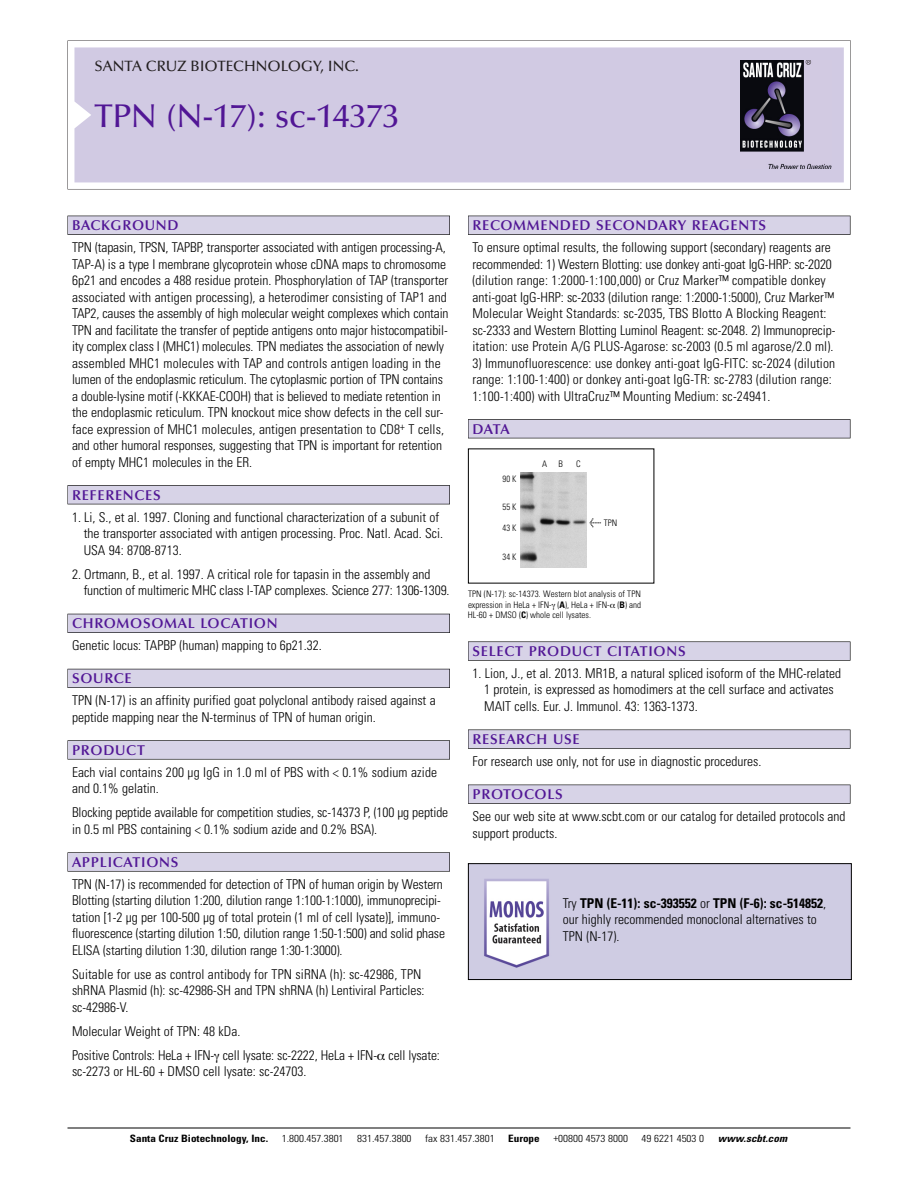
<style>
.page{position:relative;width:918px;height:1188px;background:#fff}
.page>*{position:absolute;margin:0;border:0;box-sizing:border-box;transform-origin:0 0}
.t1{font:500 33px "Optima";color:#511695}
.t2{font:500 15px "Optima";color:#231f20}
.t3{font:600 14.25px "Optima";letter-spacing:.05em;color:#511695}
.t4{font:300 condensed 13.5px/16.5px "Univers";color:#000}
.t5{font:300 condensed 10.2px "Univers";color:#000;scale:1.1 1}
.t6{font:700 condensed 10.2px "Univers";color:#000;scale:1.1 1}
.t7{font:italic 700 condensed 10.2px "Univers";letter-spacing:.005em;color:#000;scale:1.1 1}
.t8{font:300 condensed 9px/10.5px "Univers";color:#000;text-align:justify}
.t9{font:300 condensed 9px "Univers";color:#000;scale:.95 1}
.s1{font-family:"Meta Plus";font-weight:400;font-stretch:normal;font-size:10.5px}
.s2{font-weight:700}
</style>
<div class="page">
<svg style="left:68px;top:40px;width:783px;height:149px"></svg>
<div style="left:74px;top:47px;width:770px;height:135px;background:#d1cae3"></div>
<img style="left:741px;top:60px;width:90px;height:108px">
<div style="left:68px;top:216px;width:382px;height:19px;background:#525155"></div>
<div style="left:68px;top:216px;width:381px;height:18px;background:#d7d3e7"></div>
<div style="left:68px;top:485px;width:382px;height:19px;background:#525155"></div>
<div style="left:68px;top:486px;width:381px;height:18px;background:#d7d3e7"></div>
<div style="left:68px;top:614px;width:382px;height:19px;background:#525158"></div>
<div style="left:68px;top:614px;width:381px;height:18px;background:#d7d3e7"></div>
<div style="left:68px;top:669px;width:382px;height:19px;background:#54535a"></div>
<div style="left:68px;top:669px;width:381px;height:18px;background:#d7d3e7"></div>
<svg style="left:68px;top:740px;width:382px;height:20px"></svg>
<div style="left:68px;top:741px;width:381px;height:18px;background:#d7d3e7"></div>
<div style="left:68px;top:852px;width:382px;height:20px;background:#626263"></div>
<div style="left:68px;top:853px;width:381px;height:18px;background:#d7d3e7"></div>
<div style="left:468px;top:216px;width:382px;height:19px;background:#525155"></div>
<div style="left:468px;top:216px;width:382px;height:18px;background:#d7d3e7"></div>
<div style="left:468px;top:419px;width:382px;height:19px;background:#525155"></div>
<div style="left:468px;top:420px;width:382px;height:18px;background:#d7d3e7"></div>
<svg style="left:468px;top:641px;width:382px;height:20px"></svg>
<div style="left:468px;top:642px;width:382px;height:18px;background:#d7d3e7"></div>
<div style="left:468px;top:730px;width:382px;height:19px;background:#575759"></div>
<div style="left:468px;top:730px;width:382px;height:18px;background:#d7d3e7"></div>
<div style="left:468px;top:785px;width:382px;height:19px;background:#545356"></div>
<div style="left:468px;top:785px;width:382px;height:18px;background:#d7d3e7"></div>
<hr style="left:68px;top:1128px;width:782px;height:1px;background:#000">
<img style="left:520px;top:473px;width:66px;height:94px">
<img style="left:470px;top:865px;width:380px;height:113px">
<div style="left:468px;top:863px;width:384px;height:117px;border:1px solid #000"></div>
<p class="t2" style="left:94px;top:61px;width:266px">SANTA CRUZ BIOTECHNOLOGY, INC.</p>
<h1 class="t1" style="left:94px;top:103px;width:306px">TPN (N-17): sc-14373</h1>
<p class="t3" style="left:72px;top:219px;width:108px">BACKGROUND</p>
<p class="t4" style="left:72px;top:240px;width:378px">TPN (tapasin, TPSN, TAPBP, transporter associated with antigen processing-A, TAP-A) is a type I membrane glycoprotein whose cDNA maps to chromosome 6p21 and encodes a 488 residue protein. Phosphorylation of TAP (transporter associated with antigen processing), a heterodimer consisting of TAP1 and TAP2, causes the assembly of high molecular weight complexes which contain TPN and facilitate the transfer of peptide antigens onto major histocompatibil&shy;ity complex class I (MHC1) molecules. TPN mediates the association of newly assembled MHC1 molecules with TAP and controls antigen loading in the lumen of the endoplasmic reticulum. The cytoplasmic portion of TPN contains a double-lysine motif (-KKKAE-COOH) that is believed to mediate retention in the endoplasmic reticulum. TPN knockout mice show defects in the cell sur&shy;face expression of MHC1 molecules, antigen presentation to CD8<sup>+</sup> T cells, and other humoral responses, suggesting that TPN is important for retention of empty MHC1 molecules in the ER.</p>
<p class="t3" style="left:72px;top:489px;width:90px">REFERENCES</p>
<p class="t4" style="left:84px;top:510px;width:361px;text-indent:-12px">1. Li, S., et al. 1997. Cloning and functional characterization of a subunit of the transporter associated with antigen processing. Proc. Natl. Acad. Sci.<br>USA 94: 8708-8713.</p>
<p class="t4" style="left:84px;top:567px;width:367px;text-indent:-12px">2. Ortmann, B., et al. 1997. A critical role for tapasin in the assembly and function of multimeric MHC class I-TAP complexes. Science 277: 1306-1309.</p>
<p class="t3" style="left:72px;top:618px;width:207px">CHROMOSOMAL LOCATION</p>
<p class="t4" style="left:72px;top:638px;width:251px">Genetic locus: TAPBP (human) mapping to 6p21.32.</p>
<p class="t3" style="left:72px;top:673px;width:61px">SOURCE</p>
<p class="t4" style="left:72px;top:693px;width:365px">TPN (N-17) is an affinity purified goat polyclonal antibody raised against a peptide mapping near the N-terminus of TPN of human origin.</p>
<p class="t3" style="left:72px;top:744px;width:74px">PRODUCT</p>
<p class="t4" style="left:72px;top:765px;width:367px">Each vial contains 200 µg IgG in 1.0 ml of PBS with &lt; 0.1% sodium azide and 0.1% gelatin.</p>
<p class="t4" style="left:72px;top:805px;width:378px">Blocking peptide available for competition studies, sc-14373 P, (100 µg peptide in 0.5 ml PBS containing &lt; 0.1% sodium azide and 0.2% BSA).</p>
<p class="t3" style="left:72px;top:856px;width:108px">APPLICATIONS</p>
<p class="t4" style="left:72px;top:877px;width:375px">TPN (N-17) is recommended for detection of TPN of human origin by Western Blotting (starting dilution 1:200, dilution range 1:100-1:1000), immunoprecipi&shy;tation [1-2 µg per 100-500 µg of total protein (1 ml of cell lysate)], immuno&shy;fluorescence (starting dilution 1:50, dilution range 1:50-1:500) and solid phase ELISA (starting dilution 1:30, dilution range 1:30-1:3000).</p>
<p class="t4" style="left:72px;top:967px;width:354px">Suitable for use as control antibody for TPN siRNA (h): sc-42986, TPN shRNA Plasmid (h): sc-42986-SH and TPN shRNA (h) Lentiviral Particles: sc-42986-V.</p>
<p class="t4" style="left:72px;top:1020px;width:369px;line-height:24px">Molecular Weight of TPN: 48 kDa.<br>Positive Controls: HeLa + IFN- cell lysate: sc-2222, HeLa + IFN- cell lysate:</p>
<p class="t4" style="left:72px;top:1064px;width:236px">sc-2273 or HL-60 + DMSO cell lysate: sc-24703.</p>
<p class="t3" style="left:473px;top:219px;width:295px">RECOMMENDED SECONDARY REAGENTS</p>
<p class="t4" style="left:473px;top:240px;width:364px">To ensure optimal results, the following support (secondary) reagents are recommended: 1) Western Blotting: use donkey anti-goat IgG-HRP: sc-2020 (dilution range: 1:2000-1:100,000) or Cruz Marker™ compatible donkey anti-goat IgG-HRP: sc-2033 (dilution range: 1:2000-1:5000), Cruz Marker™ Molecular Weight Standards: sc-2035, TBS Blotto A Blocking Reagent: sc-2333 and Western Blotting Luminol Reagent: sc-2048. 2) Immunoprecip&shy;itation: use Protein A/G PLUS-Agarose: sc-2003 (0.5 ml agarose/2.0 ml).</p>
<p class="t4" style="left:473px;top:356px;width:364px">3) Immunofluorescence: use donkey anti-goat IgG-FITC: sc-2024 (dilution range: 1:100-1:400) or donkey anti-goat IgG-TR: sc-2783 (dilution range:<br>1:100-1:400) with UltraCruz™ Mounting Medium: sc-24941.</p>
<p class="t3" style="left:473px;top:423px;width:39px">DATA</p>
<p class="t9" style="left:503px;top:475px;width:16px">90 K</p>
<p class="t9" style="left:503px;top:504px;width:16px">55 K</p>
<p class="t9" style="left:503px;top:525px;width:16px">43 K</p>
<p class="t9" style="left:503px;top:553px;width:16px">34 K</p>
<p class="t8" style="left:542px;top:460px;width:7px">A</p>
<p class="t8" style="left:559px;top:460px;width:6px">B</p>
<p class="t8" style="left:576px;top:460px;width:6px">C</p>
<p class="t8" style="left:589px;top:518px;width:29px"><span class="s1">&lt;</span> TPN</p>
<p class="t8" style="left:468px;top:590px;width:175px">TPN (N-17): sc-14373. Western blot analysis of TPN expression in HeLa + IFN- (<span class="s2">A</span>), HeLa + IFN- (<span class="s2">B</span>) and HL-60 + DMSO (<span class="s2">C</span>) whole cell lysates.</p>
<p class="t3" style="left:473px;top:645px;width:215px">SELECT PRODUCT CITATIONS</p>
<p class="t4" style="left:484px;top:666px;width:359px;text-indent:-12px">1. Lion, J., et al. 2013. MR1B, a natural spliced isoform of the MHC-related<br>1 protein, is expressed as homodimers at the cell surface and activates<br>MAIT cells. Eur. J. Immunol. 43: 1363-1373.</p>
<p class="t3" style="left:473px;top:733px;width:109px">RESEARCH USE</p>
<p class="t4" style="left:473px;top:754px;width:290px">For research use only, not for use in diagnostic procedures.</p>
<p class="t3" style="left:473px;top:788px;width:92px">PROTOCOLS</p>
<p class="t4" style="left:473px;top:809px;width:375px">See our web site at www.scbt.com or our catalog for detailed protocols and support products.</p>
<p class="t4" style="left:563px;top:896px;width:265px">Try <span class="s2">TPN (E-11): sc-393552</span> or <span class="s2">TPN (F-6): sc-514852</span>, our highly recommended monoclonal alternatives to<br>TPN (N-17).</p>
<p class="t6" style="left:130px;top:1135px;width:127px">Santa Cruz Biotechnology, Inc.</p>
<p class="t5" style="left:282px;top:1135px;width:58px">1.800.457.3801</p>
<p class="t5" style="left:357px;top:1135px;width:51px">831.457.3800</p>
<p class="t5" style="left:425px;top:1135px;width:65px">fax 831.457.3801</p>
<p class="t6" style="left:508px;top:1135px;width:30px">Europe</p>
<p class="t5" style="left:553px;top:1135px;width:69px">+00800 4573 8000</p>
<p class="t5" style="left:642px;top:1135px;width:58px">49 6221 4503 0</p>
<p class="t7" style="left:718px;top:1135px;width:64px">www.scbt.com</p>
</div>
